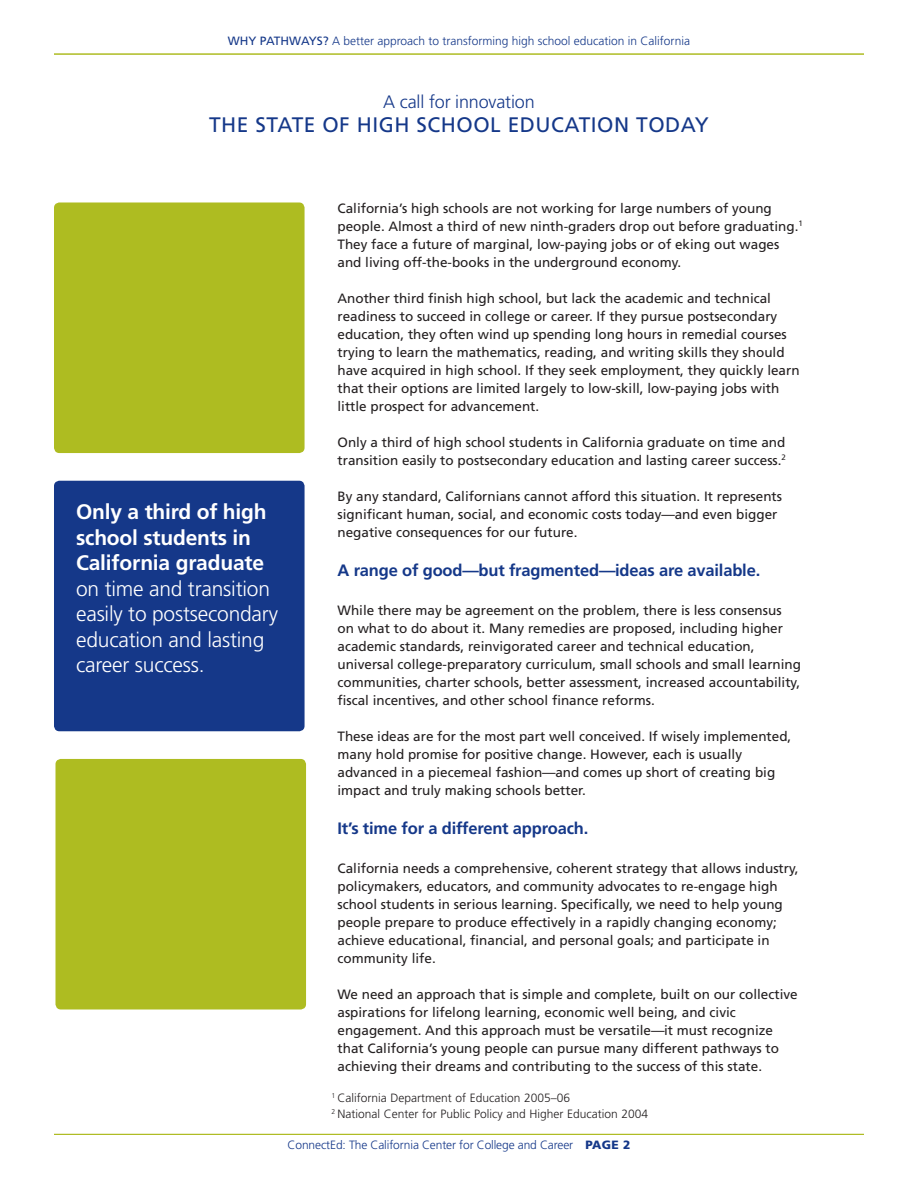
<style>
.page{position:relative;width:918px;height:1188px;background:#fff}
.page>*{position:absolute;margin:0;border:0;box-sizing:border-box;transform-origin:0 0}
.t1{font:300 21px/25.5px "Frutiger LT Std";letter-spacing:-.01em;color:#fff}
.Headline_ALL_CAPS_pu{font:21px "Frutiger LT Std";letter-spacing:.025em;color:#153889}
.Headline_leadin_Frut{font:300 18px "Frutiger LT Std";letter-spacing:-.01em;color:#153889}
.Subhead_Fruitiger_65{font:700 16.5px "Frutiger LT Std";letter-spacing:-.01em;color:#153889}
.Subhead_Frutiger_65B{font:700 16.5px "Frutiger LT Std";letter-spacing:-.01em;color:#153889}
.Body_text_Fruitiger{font:13.5px/18px "Frutiger LT Std";color:#231f20}
.t2{font:300 12px "Frutiger LT Std";color:#153889}
.References_Italic_Ne{font:300 12px "Frutiger LT Std";color:#231f20}
.s1{font-weight:400}
.s2{font-weight:700}
.s3{font-weight:900}
</style>
<div class="page">
<hr style="left:54px;top:1134px;width:810px;height:1px;background:#aebc21">
<hr style="left:54px;top:54px;width:810px;height:1px;background:#aebc21">
<div style="left:54px;top:481px;width:251px;height:250px;background:#153889;border-radius:5px"></div>
<div style="left:54px;top:202px;width:251px;height:251px;background:#aebc21;border-radius:5px"></div>
<div style="left:55px;top:759px;width:251px;height:251px;background:#aebc21;border-radius:5px"></div>
<p class="t2" style="left:228px;top:34px;width:464px"><span class="s1">WHY PATHWAYS?</span> A better approach to transforming high school education in California</p>
<p class="Headline_leadin_Frut" style="left:383px;top:92px;width:153px">A call for innovation</p>
<p class="Headline_ALL_CAPS_pu" style="left:209px;top:112px;width:501px">THE STATE OF HIGH SCHOOL EDUCATION TODAY</p>
<p class="t1" style="left:76px;top:499px;width:203px"><span class="s2">Only a third of high school students in<br>California graduate </span>on time and transition easily to postsecondary education and lasting career success.</p>
<p class="Body_text_Fruitiger" style="left:338px;top:199px;width:467px">California’s high schools are not working for large numbers of young people. Almost a third of new ninth-graders drop out before graduating.<sup>1<br></sup>They face a future of marginal, low-paying jobs or of eking out wages and living off-the-books in the underground economy.</p>
<p class="Body_text_Fruitiger" style="left:338px;top:289px;width:464px">Another third finish high school, but lack the academic and technical readiness to succeed in college or career. If they pursue postsecondary education, they often wind up spending long hours in remedial courses trying to learn the mathematics, reading, and writing skills they should have acquired in high school. If they seek employment, they quickly learn that their options are limited largely to low-skill, low-paying jobs with little prospect for advancement.</p>
<p class="Body_text_Fruitiger" style="left:338px;top:433px;width:450px">Only a third of high school students in California graduate on time and transition easily to postsecondary education and lasting career success.<sup>2</sup></p>
<p class="Body_text_Fruitiger" style="left:338px;top:487px;width:446px">By any standard, Californians cannot afford this situation. It represents significant human, social, and economic costs today—and even bigger negative consequences for our future.</p>
<p class="Subhead_Fruitiger_65" style="left:338px;top:560px;width:424px">A range of good—but fragmented—ideas are available.</p>
<p class="Body_text_Fruitiger" style="left:338px;top:601px;width:465px">While there may be agreement on the problem, there is less consensus on what to do about it. Many remedies are proposed, including higher academic standards, reinvigorated career and technical education, universal college-preparatory curriculum, small schools and small learning communities, charter schools, better assessment, increased accountability, fiscal incentives, and other school finance reforms.</p>
<p class="Body_text_Fruitiger" style="left:338px;top:727px;width:455px">These ideas are for the most part well conceived. If wisely implemented, many hold promise for positive change. However, each is usually advanced in a piecemeal fashion—and comes up short of creating big impact and truly making schools better.</p>
<p class="Subhead_Frutiger_65B" style="left:338px;top:818px;width:252px">It’s time for a different approach.</p>
<p class="Body_text_Fruitiger" style="left:338px;top:859px;width:463px">California needs a comprehensive, coherent strategy that allows industry, policymakers, educators, and community advocates to re-engage high school students in serious learning. Specifically, we need to help young people prepare to produce effectively in a rapidly changing economy; achieve educational, financial, and personal goals; and participate in community life.</p>
<p class="Body_text_Fruitiger" style="left:338px;top:985px;width:462px">We need an approach that is simple and complete, built on our collective aspirations for lifelong learning, economic well being, and civic engagement. And this approach must be versatile—it must recognize that California’s young people can pursue many different pathways to achieving their dreams and contributing to the success of this state.</p>
<p class="References_Italic_Ne" style="left:331px;top:1092px;width:240px"><sup>1</sup> California Department of Education 2005–06</p>
<p class="References_Italic_Ne" style="left:331px;top:1107px;width:318px"><sup>2</sup> National Center for Public Policy and Higher Education 2004</p>
<p class="t2" style="left:288px;top:1138px;width:344px">ConnectEd: The California Center for College and Career <span class="s3">PAGE 2</span></p>
</div>
